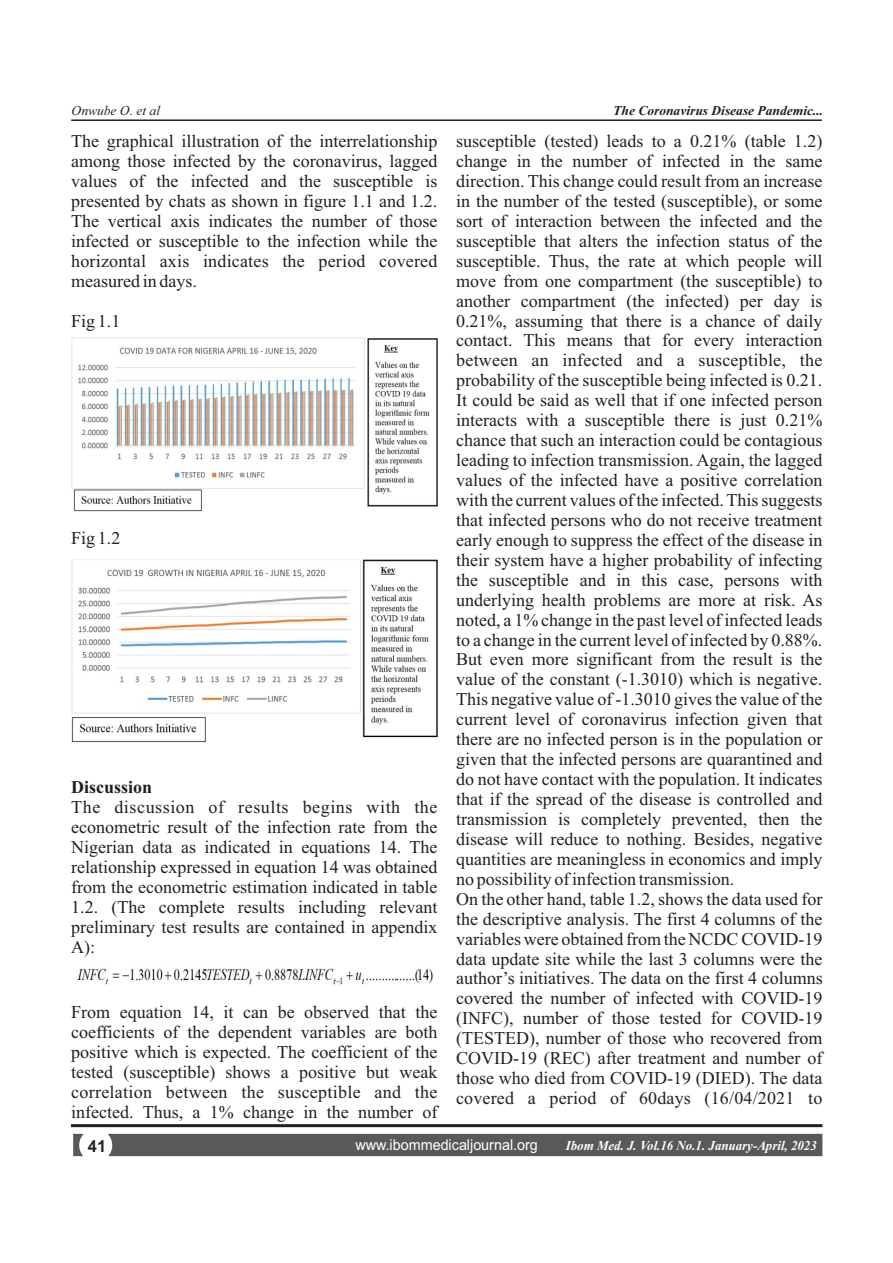
<style>
.page{position:relative;width:893px;height:1263px;background:#fff}
.page>*{position:absolute;margin:0;border:0;box-sizing:border-box;transform-origin:0 0}
.t1{font:18px/20px "Times New Roman";color:#231f20;text-align:justify}
.t2{font:700 18px "Times New Roman";color:#231f20}
.t3{font:700 16.5px "Arial";color:#231f20}
.t4{font:15px "Arial";color:#fff;scale:.96 1}
.t5{font:italic 700 13.5px "Times New Roman";color:#fff;scale:.96 1}
.t6{font:italic 700 13.5px "Times New Roman";color:#231f20}
.t7{font:italic 13.5px "Times New Roman";color:#231f20}
</style>
<div class="page">
<hr style="left:71px;top:119px;width:751px;height:2px;background:#231f20">
<hr style="left:71px;top:1124px;width:751px;height:3px;background:#231f20">
<div style="left:73px;top:1134px;width:749px;height:22px;background:#58595b"></div>
<img style="left:71px;top:338px;width:367px;height:173px">
<img style="left:71px;top:559px;width:367px;height:183px">
<img style="left:77px;top:968px;width:356px;height:17px">
<p class="t7" style="left:72px;top:106px;width:90px">Onwube O. et al</p>
<p class="t6" style="left:613px;top:106px;width:212px">The Coronavirus Disease Pandemic...</p>
<p class="t1" style="left:71px;top:133px;width:368px">The graphical illustration of the interrelationship among those infected by the coronavirus, lagged values of the infected and the susceptible is presented by chats as shown in figure 1.1 and 1.2.<br>The vertical axis indicates the number of those infected or susceptible to the infection while the horizontal axis indicates the period covered measured in days.</p>
<p class="t1" style="left:71px;top:312px;width:51px">Fig 1.1</p>
<p class="t1" style="left:71px;top:529px;width:51px">Fig 1.2</p>
<p class="t2" style="left:71px;top:781px;width:83px">Discussion</p>
<p class="t1" style="left:71px;top:799px;width:368px">The discussion of results begins with the econometric result of the infection rate from the Nigerian data as indicated in equations 14. The relationship expressed in equation 14 was obtained from the econometric estimation indicated in table 1.2. (The complete results including relevant preliminary test results are contained in appendix A):</p>
<p class="t1" style="left:71px;top:1004px;width:368px">From equation 14, it can be observed that the coefficients of the dependent variables are both positive which is expected. The coefficient of the tested (susceptible) shows a positive but weak correlation between the susceptible and the infected. Thus, a 1% change in the number of</p>
<p class="t1" style="left:456px;top:133px;width:368px;text-align:left">susceptible (tested) leads to a 0.21% (table 1.2) change in the number of infected in the same direction. This change could result from an increase in the number of the tested (susceptible), or some sort of interaction between the infected and the susceptible that alters the infection status of the susceptible. Thus, the rate at which people will move from one compartment (the susceptible) to another compartment (the infected) per day is 0.21%, assuming that there is a chance of daily contact. This means that for every interaction between an infected and a susceptible, the probability of the susceptible being infected is 0.21.<br>It could be said as well that if one infected person interacts with a susceptible there is just 0.21% chance that such an interaction could be contagious leading to infection transmission. Again, the lagged values of the infected have a positive correlation with the current values of the infected. This suggests that infected persons who do not receive treatment early enough to suppress the effect of the disease in their system have a higher probability of infecting the susceptible and in this case, persons with underlying health problems are more at risk. As noted, a 1% change in the past level of infected leads to a change in the current level of infected by 0.88%.<br>But even more significant from the result is the value of the constant (-1.3010) which is negative.<br>This negative value of -1.3010 gives the value of the current level of coronavirus infection given that there are no infected person is in the population or given that the infected persons are quarantined and do not have contact with the population. It indicates that if the spread of the disease is controlled and transmission is completely prevented, then the disease will reduce to nothing. Besides, negative quantities are meaningless in economics and imply no possibility of infection transmission.<br>On the other hand, table 1.2, shows the data used for the descriptive analysis. The first 4 columns of the variables were obtained from the NCDC COVID-19 data update site while the last 3 columns were the author’s initiatives. The data on the first 4 columns covered the number of infected with COVID-19 (INFC), number of those tested for COVID-19 (TESTED), number of those who recovered from COVID-19 (REC) after treatment and number of those who died from COVID-19 (DIED). The data covered a period of 60days (16/04/2021 to</p>
<p class="t3" style="left:88px;top:1140px;width:20px">41</p>
<p class="t4" style="left:355px;top:1139px;width:192px">www.ibommedicaljournal.org</p>
<p class="t5" style="left:566px;top:1141px;width:263px">Ibom Med. J. Vol.16 No.1. January-April, 2023</p>
</div>
